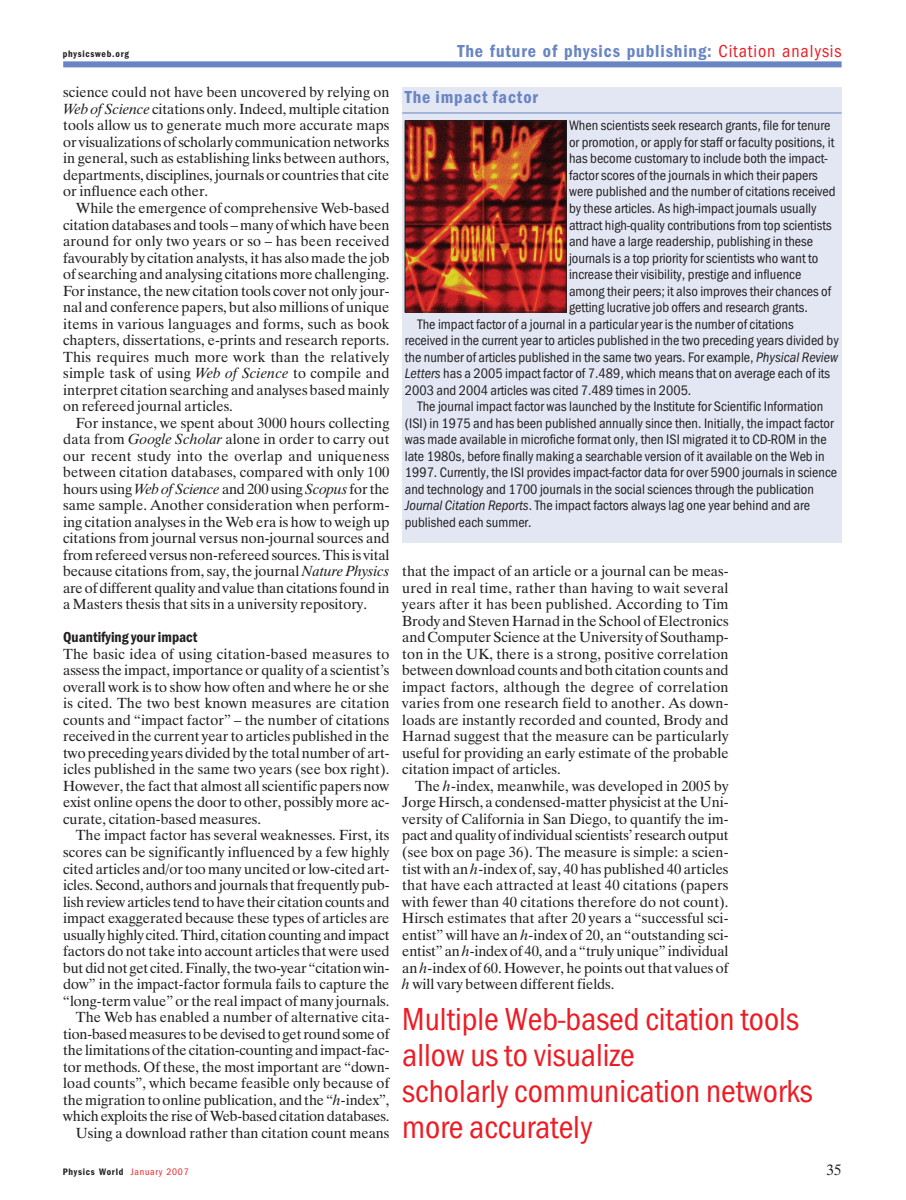
<style>
.page{position:relative;width:906px;height:1200px;background:#fff}
.page>*{position:absolute;margin:0;border:0;box-sizing:border-box;transform-origin:0 0}
.t1{font:33px/36px "Franklin Got Cd Io P";color:#ed1c24}
.t2{font:600 18px "Franklin Got Cd Io P";letter-spacing:.05em;color:#6985c3}
.t3{font:600 15px "Franklin Got Cd Io P";color:#231f20}
.t4{font:15px "Dutch 801 BT";color:#231f20}
.t5{font:14.7px/16.5px "Dutch 801 BT";letter-spacing:-.005em;color:#231f20;text-align:justify}
.t6{font:14.25px "Franklin Got Cd Io P";color:#231f20}
.t7{font:600 9.75px "Franklin Got Cd Io P";letter-spacing:.075em;color:#231f20}
.s1{font-weight:400;color:#ed1c24}
.s2{font-style:italic}
</style>
<div class="page">
<div style="left:402px;top:88px;width:439px;height:455px;background:#e3e7f4"></div>
<hr style="left:402px;top:113px;width:439px;height:1px;background:#6985c3">
<img style="left:407px;top:123px;width:157px;height:187px">
<div style="left:405px;top:121px;width:161px;height:191px;border:1px solid #231f20"></div>
<div style="left:63px;top:61px;width:778px;height:6px;background:#6985c3"></div>
<p class="t7" style="left:63px;top:50px;width:68px">physicsweb.org</p>
<p class="t2" style="left:457px;top:44px;width:386px">The future of physics publishing: <span class="s1">Citation analysis</span></p>
<p class="t5" style="left:63px;top:86px;width:328px">science could not have been uncovered by relying on <span class="s2">Web of Science</span> citations only. Indeed, multiple citation tools allow us to generate much more accurate maps or visualizations of scholarly communication networks in general, such as establishing links between authors, departments, disciplines, journals or countries that cite or influence each other.</p>
<p class="t5" style="left:63px;top:201px;width:328px;text-indent:13px">While the emergence of comprehensive Web-based citation databases and tools – many of which have been around for only two years or so – has been received favourably by citation analysts, it has also made the job of searching and analysing citations more challenging.<br>For instance, the new citation tools cover not only jour&shy;nal and conference papers, but also millions of unique items in various languages and forms, such as book chapters, dissertations, e-prints and research reports.<br>This requires much more work than the relatively simple task of using <span class="s2">Web of Science</span> to compile and interpret citation searching and analyses based mainly on refereed journal articles.</p>
<p class="t5" style="left:63px;top:416px;width:328px;text-indent:13px">For instance, we spent about 3000 hours collecting data from <span class="s2">Google Scholar</span> alone in order to carry out our recent study into the overlap and uniqueness between citation databases, compared with only 100 hours using <span class="s2">Web of Science</span> and 200 using <span class="s2">Scopus</span> for the same sample. Another consideration when perform&shy;ing citation analyses in the Web era is how to weigh up citations from journal versus non-journal sources and from refereed versus non-refereed sources. This is vital because citations from, say, the journal <span class="s2">Nature Physics </span>are of different quality and value than citations found in a Masters thesis that sits in a university repository.</p>
<p class="t3" style="left:63px;top:631px;width:136px">Quantifying your impact</p>
<p class="t5" style="left:63px;top:647px;width:328px">The basic idea of using citation-based measures to assess the impact, importance or quality of a scientist’s overall work is to show how often and where he or she is cited. The two best known measures are citation counts and “impact factor” – the number of citations received in the current year to articles published in the two preceding years divided by the total number of art&shy;icles published in the same two years (see box right).<br>However, the fact that almost all scientific papers now exist online opens the door to other, possibly more ac&shy;curate, citation-based measures.</p>
<p class="t5" style="left:63px;top:828px;width:328px;text-align:right">The impact factor has several weaknesses. First, its scores can be significantly influenced by a few highly cited articles and/or too many uncited or low-cited art&shy;icles. Second, authors and journals that frequently pub&shy;lish review articles tend to have their citation counts and impact exaggerated because these types of articles are usually highly cited. Third, citation counting and impact factors do not take into account articles that were used but did not get cited. Finally, the two-year “citation win&shy;dow” in the impact-factor formula fails to capture the “long-term value” or the real impact of many journals.<br>The Web has enabled a number of alternative cita&shy;tion-based measures to be devised to get round some of the limitations of the citation-counting and impact-fac&shy;tor methods. Of these, the most important are “down&shy;load counts”, which became feasible only because of the migration to online publication, and the “<span class="s2">h</span>-index”, which exploits the rise of Web-based citation databases.<br>Using a download rather than citation count means</p>
<p class="t2" style="left:405px;top:90px;width:135px">The impact factor</p>
<p class="t6" style="left:569px;top:120px;width:263px">When scientists seek research grants, file for tenure</p>
<p class="t6" style="left:569px;top:137px;width:267px">or promotion, or apply for staff or faculty positions, it</p>
<p class="t6" style="left:569px;top:153px;width:260px">has become customary to include both the impact-</p>
<p class="t6" style="left:569px;top:170px;width:250px">factor scores of the journals in which their papers</p>
<p class="t6" style="left:569px;top:186px;width:268px">were published and the number of citations received</p>
<p class="t6" style="left:569px;top:203px;width:249px">by these articles. As high-impact journals usually</p>
<p class="t6" style="left:569px;top:219px;width:264px">attract high-quality contributions from top scientists</p>
<p class="t6" style="left:569px;top:236px;width:246px">and have a large readership, publishing in these</p>
<p class="t6" style="left:569px;top:252px;width:251px">journals is a top priority for scientists who want to</p>
<p class="t6" style="left:569px;top:269px;width:234px">increase their visibility, prestige and influence</p>
<p class="t6" style="left:569px;top:285px;width:264px">among their peers; it also improves their chances of</p>
<p class="t6" style="left:569px;top:302px;width:240px">getting lucrative job offers and research grants.</p>
<p class="t6" style="left:417px;top:318px;width:378px">The impact factor of a journal in a particular year is the number of citations</p>
<p class="t6" style="left:405px;top:335px;width:435px">received in the current year to articles published in the two preceding years divided by</p>
<p class="t6" style="left:405px;top:351px;width:435px">the number of articles published in the same two years. For example, <span class="s2">Physical Review</span></p>
<p class="t6" style="left:405px;top:368px;width:427px"><span class="s2">Letters</span> has a 2005 impact factor of 7.489, which means that on average each of its</p>
<p class="t6" style="left:405px;top:384px;width:288px">2003 and 2004 articles was cited 7.489 times in 2005.</p>
<p class="t6" style="left:417px;top:401px;width:407px">The journal impact factor was launched by the Institute for Scientific Information</p>
<p class="t6" style="left:405px;top:417px;width:430px">(ISI) in 1975 and has been published annually since then. Initially, the impact factor</p>
<p class="t6" style="left:405px;top:434px;width:423px">was made available in microfiche format only, then ISI migrated it to CD-ROM in the</p>
<p class="t6" style="left:405px;top:450px;width:421px">late 1980s, before finally making a searchable version of it available on the Web in</p>
<p class="t6" style="left:405px;top:467px;width:434px">1997. Currently, the ISI provides impact-factor data for over 5900 journals in science</p>
<p class="t6" style="left:405px;top:483px;width:411px">and technology and 1700 journals in the social sciences through the publication</p>
<p class="t6" style="left:405px;top:500px;width:407px"><span class="s2">Journal Citation Reports</span>. The impact factors always lag one year behind and are</p>
<p class="t6" style="left:405px;top:516px;width:128px">published each summer.</p>
<p class="t5" style="left:402px;top:564px;width:328px">that the impact of an article or a journal can be meas&shy;ured in real time, rather than having to wait several years after it has been published. According to Tim Brody and Steven Harnad in the School of Electronics and Computer Science at the University of Southamp&shy;ton in the UK, there is a strong, positive correlation between download counts and both citation counts and impact factors, although the degree of correlation varies from one research field to another. As down&shy;loads are instantly recorded and counted, Brody and Harnad suggest that the measure can be particularly useful for providing an early estimate of the probable citation impact of articles.</p>
<p class="t5" style="left:402px;top:779px;width:328px;text-indent:13px">The <span class="s2">h</span>-index, meanwhile, was developed in 2005 by Jorge Hirsch, a condensed-matter physicist at the Uni&shy;versity of California in San Diego, to quantify the im&shy;pact and quality of individual scientists’ research output (see box on page 36). The measure is simple: a scien&shy;tist with an <span class="s2">h</span>-index of, say, 40 has published 40 articles that have each attracted at least 40 citations (papers with fewer than 40 citations therefore do not count).<br>Hirsch estimates that after 20 years a “successful sci&shy;entist” will have an <span class="s2">h</span>-index of 20, an “outstanding sci&shy;entist” an <span class="s2">h</span>-index of 40, and a “truly unique” individual an <span class="s2">h</span>-index of 60. However, he points out that values of <span class="s2">h</span> will vary between different fields.</p>
<h1 class="t1" style="left:402px;top:1003px;width:412px">Multiple Web-based citation tools allow us to visualize<br>scholarly communication networks more accurately</h1>
<p class="t7" style="left:63px;top:1167px;width:127px">Physics World <span class="s1">January 2007</span></p>
<p class="t4" style="left:826px;top:1163px;width:16px">35</p>
</div>
